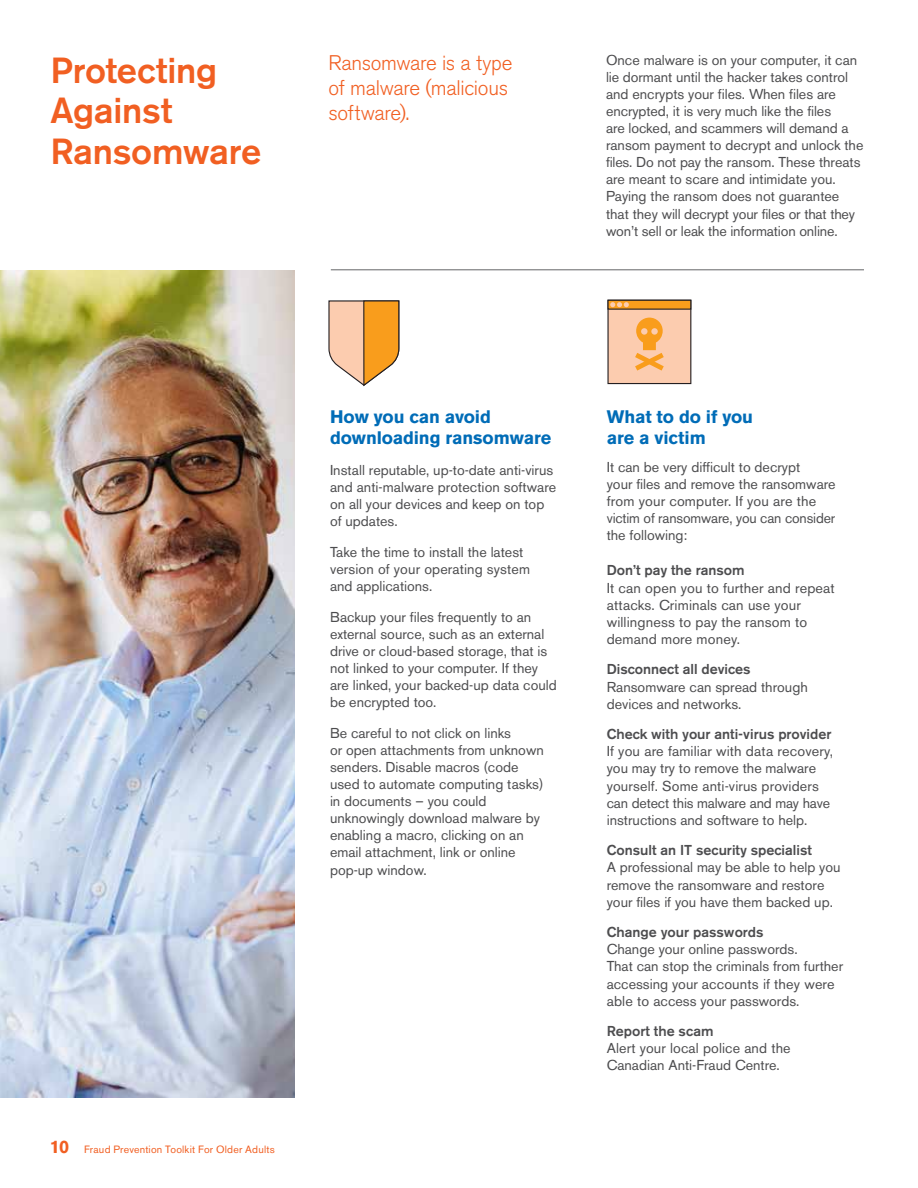
<style>
.page{position:relative;width:918px;height:1188px;background:#fff}
.page>*{position:absolute;margin:0;border:0;box-sizing:border-box;transform-origin:0 0}
.t1{font:500 36px/40.5px "Akzidenz Grotesk BE";letter-spacing:-.005em;color:#f15f22}
.t2{font:300 21px/25.2px "Akzidenz Grotesk BE";letter-spacing:-.015em;color:#f15f22}
.t3{font:700 18px/21px "Akzidenz Grotesk BE";letter-spacing:-.005em;color:#006cb7}
.t4{font:14.25px/17.1px "Akzidenz Grotesk BE";color:#4d4d4f}
.t5{font:500 14.25px "Akzidenz Grotesk BE";color:#4d4d4f}
.t6{font:10.5px "Akzidenz Grotesk BE";letter-spacing:.02em;color:#f15f22}
.s1{font-weight:700;font-size:18px}
</style>
<div class="page">
<img style="left:0;top:270px;width:295px;height:827px">
<hr style="left:331px;top:270px;width:533px;height:1px;background:#636466">
<svg style="left:328px;top:300px;width:72px;height:87px"></svg>
<div style="left:607px;top:300px;width:84px;height:84px;background:#fcccaf;border:1px solid #241f21"></div>
<div style="left:607px;top:300px;width:84px;height:10px;background:#f99d1c;border:1px solid #241f21"></div>
<svg style="left:610px;top:302px;width:19px;height:5px"></svg>
<svg style="left:635px;top:318px;width:29px;height:53px"></svg>
<h1 class="t1" style="left:50px;top:49px;width:213px">Protecting<br>Against<br>Ransomware</h1>
<h2 class="t2" style="left:328px;top:50px;width:185px">Ransomware is a type of malware (malicious software).</h2>
<p class="t4" style="left:606px;top:51px;width:259px">Once malware is on your computer, it can lie dormant until the hacker takes control and encrypts your files. When files are encrypted, it is very much like the files<br>are locked, and scammers will demand a ransom payment to decrypt and unlock the files. Do not pay the ransom. These threats are meant to scare and intimidate you.<br>Paying the ransom does not guarantee that they will decrypt your files or that they won’t sell or leak the information online.</p>
<p class="t6" style="left:50px;top:1143px;width:227px"><span class="s1">10</span> Fraud Prevention Toolkit For Older Adults</p>
<p class="t3" style="left:330px;top:407px;width:223px">How you can avoid downloading ransomware</p>
<p class="t4" style="left:330px;top:461px;width:228px">Install reputable, up-to-date anti-virus and anti-malware protection software on all your devices and keep on top of updates.</p>
<p class="t4" style="left:330px;top:543px;width:202px">Take the time to install the latest version of your operating system and applications.</p>
<p class="t4" style="left:330px;top:608px;width:228px">Backup your files frequently to an external source, such as an external drive or cloud-based storage, that is not linked to your computer. If they are linked, your backed-up data could be encrypted too.</p>
<p class="t4" style="left:330px;top:724px;width:215px">Be careful to not click on links<br>or open attachments from unknown senders. Disable macros (code used to automate computing tasks) in documents – you could unknowingly download malware by enabling a macro, clicking on an email attachment, link or online pop-up window.</p>
<p class="t3" style="left:607px;top:407px;width:148px">What to do if you are a victim</p>
<p class="t4" style="left:607px;top:458px;width:230px">It can be very difficult to decrypt<br>your files and remove the ransomware from your computer. If you are the victim of ransomware, you can consider the following:</p>
<p class="t5" style="left:607px;top:562px;width:140px">Don’t pay the ransom</p>
<p class="t4" style="left:607px;top:579px;width:230px">It can open you to further and repeat attacks. Criminals can use your willingness to pay the ransom to demand more money.</p>
<p class="t5" style="left:607px;top:661px;width:145px">Disconnect all devices</p>
<p class="t4" style="left:607px;top:678px;width:203px">Ransomware can spread through devices and networks.</p>
<p class="t5" style="left:607px;top:726px;width:226px">Check with your anti-virus provider</p>
<p class="t4" style="left:607px;top:743px;width:228px">If you are familiar with data recovery, you may try to remove the malware yourself. Some anti-virus providers can detect this malware and may have instructions and software to help.</p>
<p class="t5" style="left:607px;top:842px;width:207px">Consult an IT security specialist</p>
<p class="t4" style="left:607px;top:859px;width:235px">A professional may be able to help you remove the ransomware and restore your files if you have them backed up.</p>
<p class="t5" style="left:607px;top:924px;width:158px">Change your passwords</p>
<p class="t4" style="left:607px;top:941px;width:238px">Change your online passwords.<br>That can stop the criminals from further accessing your accounts if they were able to access your passwords.</p>
<p class="t5" style="left:607px;top:1023px;width:108px">Report the scam</p>
<p class="t4" style="left:607px;top:1040px;width:185px">Alert your local police and the<br>Canadian Anti-Fraud Centre.</p>
</div>
